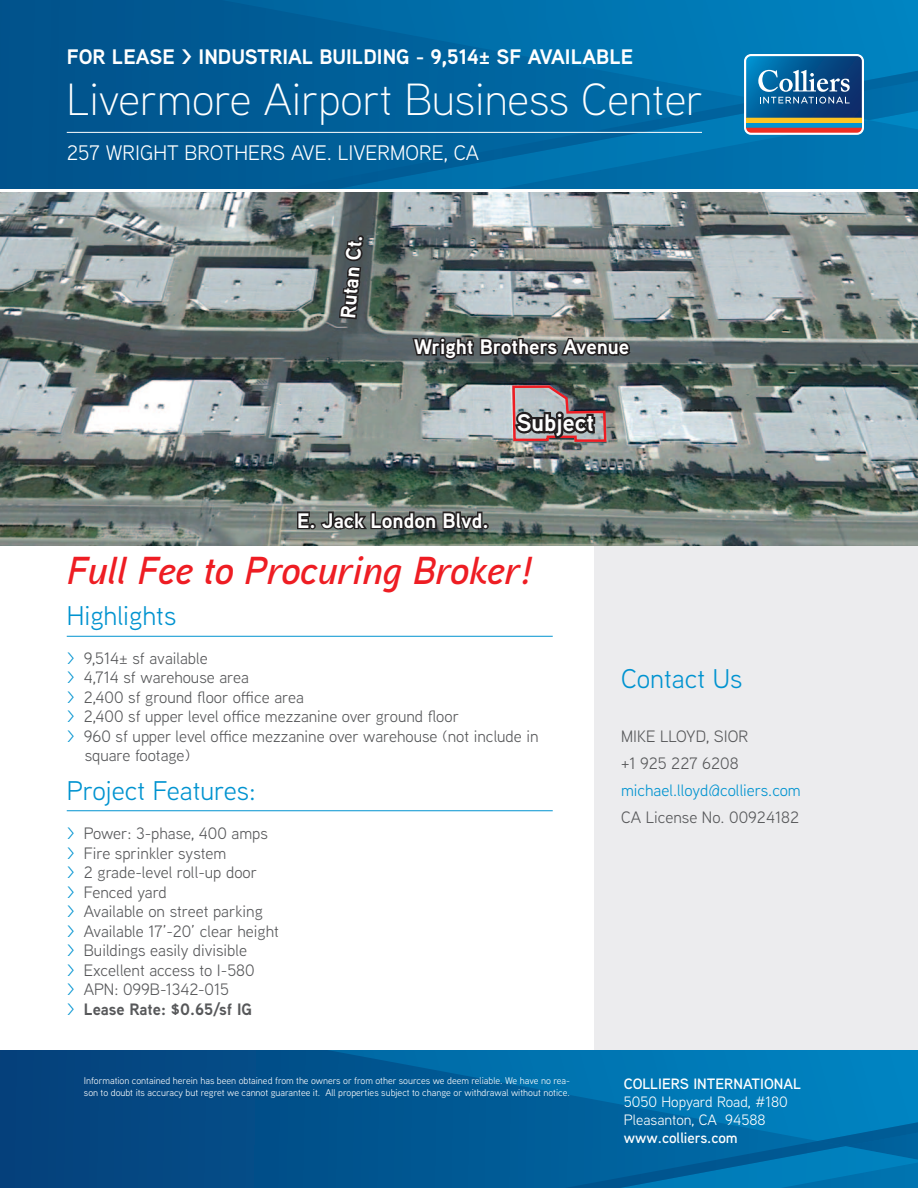
<style>
.page{position:relative;width:918px;height:1188px;background:#fff}
.page>*{position:absolute;margin:0;border:0;box-sizing:border-box;transform-origin:0 0}
.t1{font:300 45px "Aaux Next";color:#fff}
.t2{font:italic 600 39px "Aaux Next";color:#ee1d23}
.t3{font:27px "Aaux Next";color:#0093d0}
.t4{font:700 24px "Aaux Next";color:#fff}
.t5{font:700 21px "Aaux Next";color:#fff}
.t6{font:21px "Aaux Next";color:#fff}
.t7{font:16.5px/19.5px "Aaux Next";color:#57585a}
.t8{font:16.5px "Aaux Next";color:#0093d0}
.t9{font:15px/18px "Aaux Next";color:#fff}
.t10{font:600 15px "Aaux Next";color:#fff}
.t11{font:9.75px/12px "Aaux Next";color:#fff}
.s1{color:#0093d0}
.s2{font-weight:700}
</style>
<div class="page">
<div style="left:0;top:0;width:918px;height:189px;background:linear-gradient(to right,#014f88,#007fbc)"></div>
<div style="left:0;top:1050px;width:918px;height:138px;background:#054883"></div>
<svg style="left:327px;top:1050px;width:591px;height:49px"></svg>
<svg style="left:303px;top:1099px;width:615px;height:89px"></svg>
<svg style="left:744px;top:54px;width:174px;height:88px;background:#2e75a0"></svg>
<hr style="left:67px;top:132px;width:635px;height:1px;background:#fff">
<div style="left:594px;top:545px;width:324px;height:505px;background:#ececee"></div>
<hr style="left:67px;top:636px;width:486px;height:1px;background:#0093d0">
<hr style="left:67px;top:810px;width:486px;height:1px;background:#0093d0">
<img style="left:0;top:192px;width:918px;height:353px">
<svg style="left:410px;top:332px;width:223px;height:31px;background:#515554"></svg>
<svg style="left:295px;top:510px;width:16px;height:21px"></svg>
<div style="left:309px;top:523px;width:7px;height:6px;border:3px solid #231f20;border-radius:50%"></div>
<svg style="left:319px;top:510px;width:166px;height:23px;background:#484c4a"></svg>
<div style="left:482px;top:523px;width:7px;height:6px;border:3px solid #231f20;border-radius:50%"></div>
<svg style="left:337px;top:121px;width:28px;height:221px;background:#36586b"></svg>
<div style="left:358px;top:235px;width:6px;height:7px;border:3px solid #231f20;border-radius:50%"></div>
<img style="left:511px;top:384px;width:97px;height:59px">
<p class="t5" style="left:67px;top:42px;width:568px">FOR Lease &gt; Industrial building - 9,514± SF Available</p>
<h1 class="t1" style="left:67px;top:70px;width:638px">Livermore Airport Business Center</h1>
<p class="t6" style="left:67px;top:139px;width:413px">257 Wright brothers ave. Livermore, CA</p>
<p class="t5" style="left:333px;top:317px;width:86px;rotate:-85deg">Rutan Ct.</p>
<p class="t5" style="left:414px;top:332px;width:217px">Wright Brothers Avenue</p>
<h3 class="t4" style="left:517px;top:406px;width:79px">Subject</h3>
<p class="t5" style="left:297px;top:506px;width:193px">E. Jack London Blvd.</p>
<h2 class="t2" style="left:67px;top:544px;width:466px">Full Fee to Procuring Broker!</h2>
<h3 class="t3" style="left:67px;top:597px;width:111px">Highlights</h3>
<p class="t7" style="left:67px;top:648px;width:142px"><span class="s1">&gt;</span> 9,514± sf available</p>
<p class="t7" style="left:67px;top:667px;width:184px"><span class="s1">&gt;</span> 4,714 sf warehouse area</p>
<p class="t7" style="left:67px;top:687px;width:239px"><span class="s1">&gt;</span> 2,400 sf ground floor office area</p>
<p class="t7" style="left:67px;top:706px;width:394px"><span class="s1">&gt;</span> 2,400 sf upper level office mezzanine over ground floor</p>
<p class="t7" style="left:67px;top:726px;width:473px"><span class="s1">&gt;</span> 960 sf upper level office mezzanine over warehouse (not include in</p>
<p class="t7" style="left:85px;top:745px;width:107px">square footage)</p>
<h3 class="t3" style="left:67px;top:773px;width:191px">Project Features:</h3>
<p class="t7" style="left:67px;top:823px;width:214px"><span class="s1">&gt;</span> Power: 3-phase, 400 amps <span class="s1">&gt;</span> Fire sprinkler system<br><span class="s1">&gt;</span> 2 grade-level roll-up door<br><span class="s1">&gt;</span> Fenced yard<br><span class="s1">&gt;</span> Available on street parking<br><span class="s1">&gt;</span> Available 17’-20’ clear height <span class="s1">&gt;</span> Buildings easily divisible<br><span class="s1">&gt;</span> Excellent access to I -580<br><span class="s1">&gt;</span> APN: 099B-1342-015<br><span class="s1">&gt;</span> <span class="s2">Lease Rate: $0.65/sf IG</span></p>
<p class="t11" style="left:84px;top:1075px;width:488px">I nformation contained herein has been obtained from the owners or from other sources we deem reliable. We have no rea&shy;son to doubt its accuracy but regret we cannot guarantee it. All properties subject to change or withdrawal without notice.</p>
<h3 class="t3" style="left:621px;top:661px;width:123px">Contact Us</h3>
<p class="t7" style="left:621px;top:723px;width:119px;line-height:27px">MI KE LLOYD, SIOR +1 925 227 6208</p>
<p class="t8" style="left:621px;top:780px;width:181px">michael.lloyd@colliers.com</p>
<p class="t7" style="left:621px;top:807px;width:180px">CA License No. 00924182</p>
<p class="t10" style="left:624px;top:1074px;width:179px">COLLIERS INTERNATIONAL</p>
<p class="t9" style="left:624px;top:1093px;width:165px">5050 Hopyard Road, #180<br>Pleasanton, CA 94588</p>
<p class="t10" style="left:624px;top:1128px;width:115px">www.colliers.com</p>
</div>
